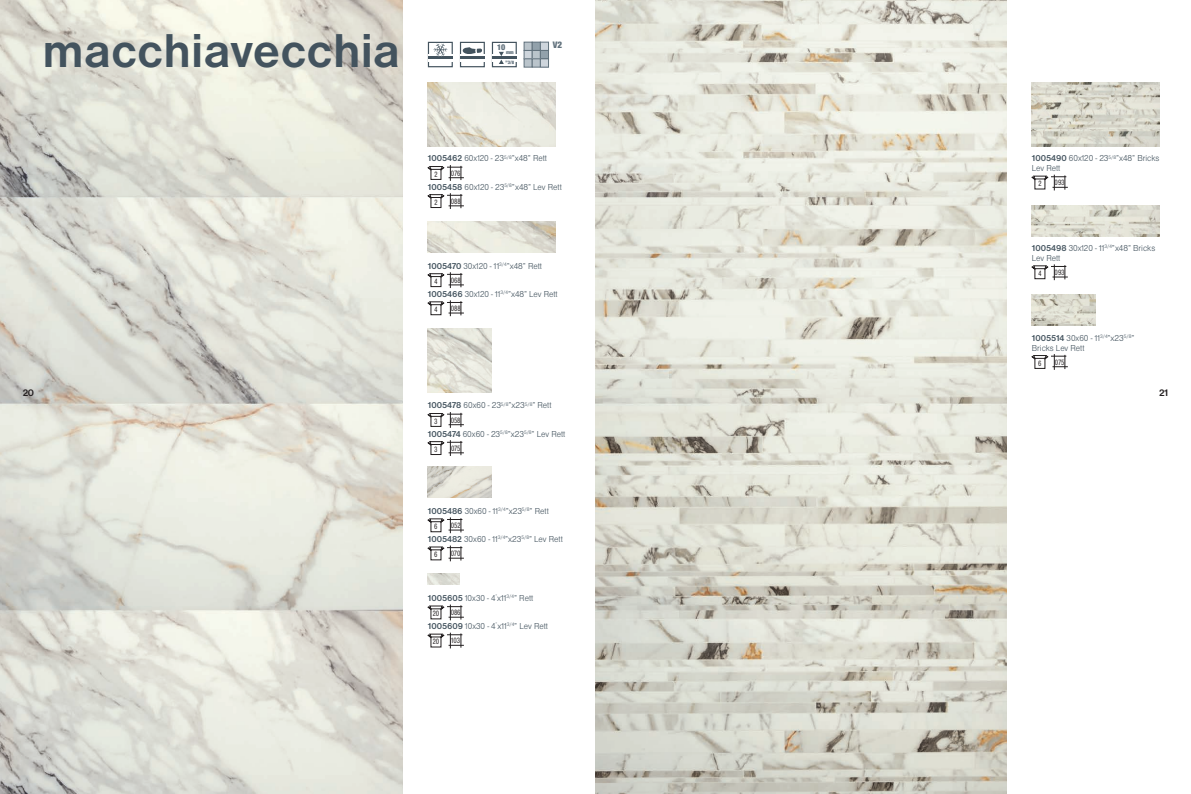
<style>
.page{position:relative;width:1191px;height:794px;background:#fff}
.page>*{position:absolute;margin:0;border:0;box-sizing:border-box;transform-origin:0 0}
.t1{font:700 49.3px "Nimbus San D";color:#43535e}
.t2{font:700 10px "Nimbus San D";color:#231f20}
.t3{font:9px/9.8px "Nimbus San D Ligh";color:#43535e;scale:.95 1}
.t4{font:900 condensed 9px "Helvetica Neue";color:#62727d}
.t5{font:condensed 8px "Nimbus San D";letter-spacing:-.005em;color:#231f20;scale:.9 1}
.t6{font:900 condensed 8px "Helvetica Neue";color:#62727d}
.t7{font:900 condensed 5px "Helvetica Neue";color:#62727d}
.t8{font:900 condensed 4.6px "Helvetica Neue";color:#62727d}
.s1{font-family:"Nimbus San D";font-weight:700}
</style>
<div class="page">
<img style="left:0;top:0;width:403px;height:794px">
<img style="left:595px;top:0;width:411px;height:794px">
<img style="left:428px;top:221px;width:127px;height:31px">
<img style="left:428px;top:328px;width:63px;height:64px">
<img style="left:428px;top:466px;width:63px;height:31px">
<img style="left:428px;top:573px;width:31px;height:12px">
<img style="left:1031px;top:205px;width:128px;height:31px">
<img style="left:1031px;top:295px;width:64px;height:31px">
<img style="left:428px;top:82px;width:127px;height:64px">
<img style="left:1031px;top:82px;width:128px;height:64px">
<div style="left:492px;top:42px;width:25px;height:25px;border:1px solid #43535e"></div>
<svg style="left:492px;top:54px;width:25px;height:7px"></svg>
<hr style="left:492px;top:57px;width:25px;height:2px;background:#43535e">
<svg style="left:499px;top:52px;width:5px;height:12px"></svg>
<svg style="left:463px;top:47px;width:19px;height:7px"></svg>
<div style="left:460px;top:42px;width:25px;height:25px;border:1px solid #43535e"></div>
<svg style="left:460px;top:54px;width:25px;height:7px"></svg>
<hr style="left:460px;top:57px;width:25px;height:2px;background:#43535e">
<div style="left:428px;top:42px;width:25px;height:25px;border:1px solid #43535e"></div>
<div style="left:428px;top:54px;width:25px;height:7px;background:#fff"></div>
<hr style="left:428px;top:57px;width:25px;height:2px;background:#43535e">
<svg style="left:430px;top:41px;width:21px;height:16px"></svg>
<div style="left:524px;top:42px;width:8px;height:8px;background:#bac4cb"></div>
<div style="left:524px;top:42px;width:8px;height:9px;border:1px solid #62727d"></div>
<div style="left:532px;top:42px;width:8px;height:8px;background:#92a1ab"></div>
<div style="left:532px;top:42px;width:8px;height:9px;border:1px solid #62727d"></div>
<div style="left:540px;top:42px;width:8px;height:8px;background:#ced5dc"></div>
<div style="left:540px;top:42px;width:9px;height:9px;border:1px solid #62727d"></div>
<div style="left:524px;top:50px;width:8px;height:9px;background:#ced5dc"></div>
<div style="left:524px;top:50px;width:8px;height:9px;border:1px solid #62727d"></div>
<div style="left:532px;top:50px;width:8px;height:9px;background:#bac4cb"></div>
<div style="left:532px;top:50px;width:8px;height:9px;border:1px solid #62727d"></div>
<div style="left:540px;top:50px;width:8px;height:9px;background:#92a1ab"></div>
<div style="left:540px;top:50px;width:9px;height:9px;border:1px solid #62727d"></div>
<div style="left:524px;top:59px;width:8px;height:8px;background:#bac4cb"></div>
<div style="left:524px;top:59px;width:8px;height:8px;border:1px solid #62727d"></div>
<div style="left:532px;top:59px;width:8px;height:8px;background:#bac4cb"></div>
<div style="left:532px;top:59px;width:8px;height:8px;border:1px solid #62727d"></div>
<div style="left:540px;top:59px;width:8px;height:8px;background:#ced5dc"></div>
<div style="left:540px;top:59px;width:9px;height:8px;border:1px solid #62727d"></div>
<svg style="left:428px;top:165px;width:36px;height:16px"></svg>
<svg style="left:428px;top:272px;width:36px;height:16px"></svg>
<svg style="left:428px;top:412px;width:36px;height:16px"></svg>
<svg style="left:428px;top:517px;width:36px;height:16px"></svg>
<svg style="left:428px;top:604px;width:36px;height:16px"></svg>
<svg style="left:428px;top:193px;width:36px;height:16px"></svg>
<svg style="left:428px;top:300px;width:36px;height:16px"></svg>
<svg style="left:428px;top:440px;width:36px;height:16px"></svg>
<svg style="left:428px;top:545px;width:36px;height:16px"></svg>
<svg style="left:428px;top:632px;width:36px;height:16px"></svg>
<svg style="left:1031px;top:264px;width:36px;height:16px"></svg>
<svg style="left:1031px;top:354px;width:36px;height:16px"></svg>
<svg style="left:1031px;top:175px;width:36px;height:15px"></svg>
<h1 class="t1" style="left:43px;top:23px;width:359px">macchiavecchia</h1>
<p class="t6" style="left:497px;top:42px;width:10px">10</p>
<p class="t7" style="left:506px;top:50px;width:9px">mm</p>
<p class="t8" style="left:505px;top:59px;width:10px">”3/8</p>
<p class="t4" style="left:553px;top:40px;width:11px">V2</p>
<p class="t3" style="left:428px;top:153px;width:127px"><span class="s1">1005462</span> 60x120 - 23<sup>5/8</sup>”x48” Rett</p>
<p class="t5" style="left:434px;top:170px;width:5px">2</p>
<p class="t5" style="left:451px;top:169px;width:12px">076</p>
<p class="t3" style="left:428px;top:182px;width:143px"><span class="s1">1005458</span> 60x120 - 23<sup>5/8</sup>”x48” Lev Rett</p>
<p class="t5" style="left:434px;top:198px;width:5px">2</p>
<p class="t5" style="left:451px;top:197px;width:12px">088</p>
<p class="t3" style="left:428px;top:261px;width:122px"><span class="s1">1005470</span> 30x120 - 11<sup>3/4</sup>”x48” Rett</p>
<p class="t5" style="left:434px;top:277px;width:5px">4</p>
<p class="t5" style="left:451px;top:276px;width:13px">068</p>
<p class="t3" style="left:428px;top:289px;width:138px"><span class="s1">1005466</span> 30x120 - 11<sup>3/4</sup>”x48” Lev Rett</p>
<p class="t5" style="left:434px;top:305px;width:5px">4</p>
<p class="t5" style="left:451px;top:304px;width:12px">088</p>
<p class="t3" style="left:1031px;top:153px;width:136px"><span class="s1">1005490</span> 60x120 - 23<sup>5/8</sup>”x48” Bricks<br>Lev Rett</p>
<p class="t5" style="left:1038px;top:179px;width:5px">2</p>
<p class="t5" style="left:1054px;top:178px;width:13px">093</p>
<p class="t3" style="left:1031px;top:243px;width:131px"><span class="s1">1005498</span> 30x120 - 11<sup>3/4</sup>”x48” Bricks<br>Lev Rett</p>
<p class="t5" style="left:1038px;top:269px;width:5px">4</p>
<p class="t5" style="left:1054px;top:268px;width:13px">093</p>
<p class="t3" style="left:1031px;top:333px;width:110px"><span class="s1">1005514</span> 30x60 - 11<sup>3/4</sup>”x23<sup>5/8</sup>”<br>Bricks Lev Rett</p>
<p class="t5" style="left:1038px;top:358px;width:5px">6</p>
<p class="t5" style="left:1055px;top:358px;width:12px">075</p>
<p class="t2" style="left:23px;top:387px;width:13px">20</p>
<p class="t2" style="left:1159px;top:387px;width:11px">21</p>
<p class="t3" style="left:428px;top:400px;width:132px"><span class="s1">1005478</span> 60x60 - 23<sup>5/8</sup>”x23<sup>5/8</sup>” Rett</p>
<p class="t5" style="left:434px;top:416px;width:5px">3</p>
<p class="t5" style="left:451px;top:416px;width:12px">058</p>
<p class="t3" style="left:428px;top:428px;width:146px"><span class="s1">1005474</span> 60x60 - 23<sup>5/8</sup>”x23<sup>5/8</sup>” Lev Rett</p>
<p class="t5" style="left:434px;top:445px;width:5px">3</p>
<p class="t5" style="left:451px;top:444px;width:12px">075</p>
<p class="t3" style="left:428px;top:506px;width:129px"><span class="s1">1005486</span> 30x60 - 11<sup>3/4</sup>”x23<sup>5/8</sup>” Rett</p>
<p class="t5" style="left:434px;top:522px;width:5px">6</p>
<p class="t5" style="left:451px;top:521px;width:12px">052</p>
<p class="t3" style="left:428px;top:534px;width:144px"><span class="s1">1005482</span> 30x60 - 11<sup>3/4</sup>”x23<sup>5/8</sup>” Lev Rett</p>
<p class="t5" style="left:434px;top:550px;width:5px">6</p>
<p class="t5" style="left:451px;top:549px;width:12px">070</p>
<p class="t3" style="left:428px;top:593px;width:113px"><span class="s1">1005605</span> 10x30 - 4<sup>”</sup>x11<sup>3/4</sup>” Rett</p>
<p class="t3" style="left:428px;top:621px;width:128px"><span class="s1">1005609</span> 10x30 - 4<sup>”</sup>x11<sup>3/4</sup>” Lev Rett</p>
<p class="t5" style="left:433px;top:609px;width:9px">20</p>
<p class="t5" style="left:451px;top:608px;width:13px">086</p>
<p class="t5" style="left:433px;top:637px;width:9px">20</p>
<p class="t5" style="left:451px;top:636px;width:11px">103</p>
</div>
